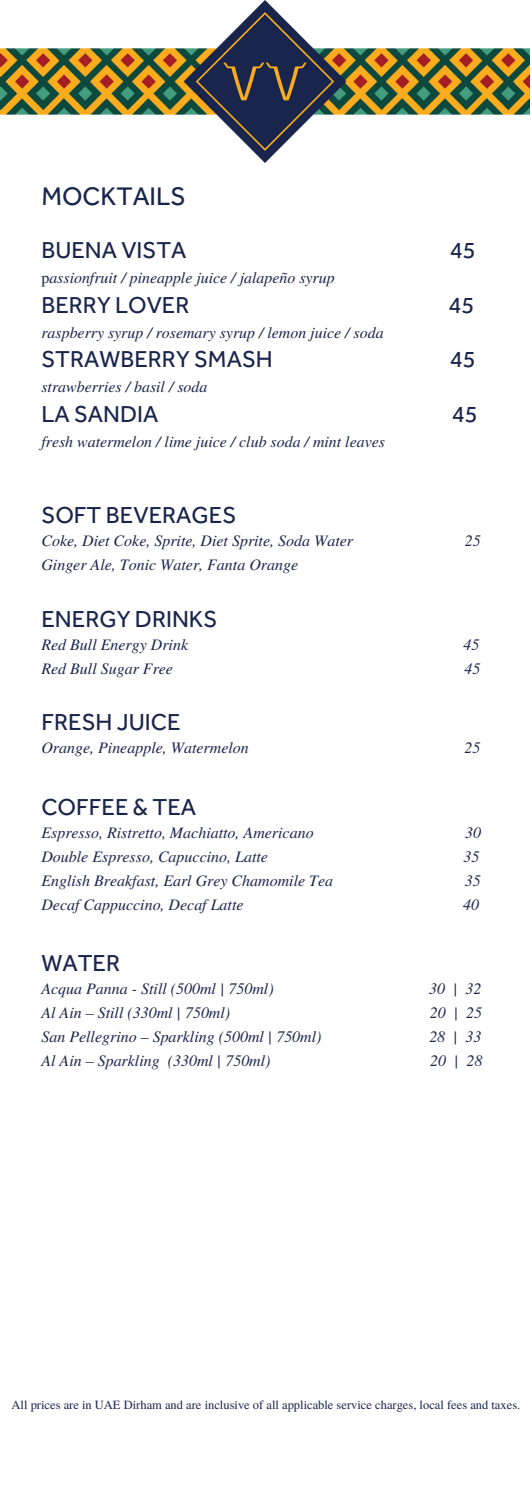
<style>
.page{position:relative;width:532px;height:1488px;background:#fff}
.page>*{position:absolute;margin:0;border:0;box-sizing:border-box;transform-origin:0 0}
.t1{font:26.38px "Effra";color:#1a254c}
.t2{font:23.88px "Effra";color:#1a254c}
.t3{font:italic 16px "Te X Gyre Termes";color:#1a254c}
.t4{font:italic 15.88px "Te X Gyre Termes";color:#1a254c}
.t5{font:12.5px "Te X Gyre Termes";color:#1a254c}
.s1{font-style:normal}
</style>
<div class="page">
<img style="left:0;top:0;width:529px;height:162px">
<p class="t1" style="left:41px;top:180px;width:146px">MOCKTAILS</p>
<p class="t2" style="left:41px;top:235px;width:146px">BUENA VISTA</p>
<p class="t2" style="left:449px;top:235px;width:27px">45</p>
<p class="t4" style="left:41px;top:266px;width:295px"><span class="s1">p</span>assionfruit / pineapple juice / jalapeño syrup</p>
<p class="t2" style="left:41px;top:290px;width:149px">BERRY LOVER</p>
<p class="t2" style="left:448px;top:290px;width:27px">45</p>
<p class="t4" style="left:41px;top:321px;width:343px">raspberry syrup / rosemary syrup / lemon juice / soda</p>
<p class="t2" style="left:41px;top:345px;width:233px">STRAWBERRY SMASH</p>
<p class="t2" style="left:449px;top:345px;width:27px">45</p>
<p class="t4" style="left:41px;top:375px;width:167px">strawberries / basil / soda</p>
<p class="t2" style="left:41px;top:399px;width:118px">LA SANDIA</p>
<p class="t2" style="left:452px;top:399px;width:27px">45</p>
<p class="t4" style="left:41px;top:430px;width:345px">fresh watermelon / lime juice / club soda / mint leaves</p>
<p class="t2" style="left:41px;top:500px;width:196px">SOFT BEVERAGES</p>
<p class="t3" style="left:41px;top:528px;width:313px">Coke, Diet Coke, Sprite, Diet Sprite, Soda Water</p>
<p class="t3" style="left:464px;top:528px;width:17px">25</p>
<p class="t3" style="left:41px;top:552px;width:258px">Ginger Ale, Tonic Water, Fanta Orange</p>
<p class="t2" style="left:41px;top:605px;width:177px">ENERGY DRINKS</p>
<p class="t3" style="left:41px;top:633px;width:148px">Red Bull Energy Drink</p>
<p class="t3" style="left:463px;top:633px;width:17px">45</p>
<p class="t3" style="left:41px;top:657px;width:133px">Red Bull Sugar Free</p>
<p class="t3" style="left:464px;top:657px;width:17px">45</p>
<p class="t2" style="left:41px;top:708px;width:141px">FRESH JUICE</p>
<p class="t3" style="left:41px;top:736px;width:209px">Orange, Pineapple, Watermelon</p>
<p class="t3" style="left:464px;top:736px;width:17px">25</p>
<p class="t2" style="left:41px;top:793px;width:156px">COFFEE &amp; TEA</p>
<p class="t3" style="left:41px;top:821px;width:274px">Espresso, Ristretto, Machiatto, Americano</p>
<p class="t3" style="left:465px;top:821px;width:17px">30</p>
<p class="t3" style="left:41px;top:845px;width:228px">Double Espresso, Capuccino, Latte</p>
<p class="t3" style="left:463px;top:845px;width:17px">35</p>
<p class="t3" style="left:41px;top:869px;width:293px">English Breakfast, Earl Grey Chamomile Tea</p>
<p class="t3" style="left:464px;top:869px;width:17px">35</p>
<p class="t3" style="left:41px;top:893px;width:204px">Decaf Cappuccino, Decaf Latte</p>
<p class="t3" style="left:463px;top:893px;width:17px">40</p>
<p class="t2" style="left:41px;top:948px;width:80px">WATER</p>
<p class="t3" style="left:41px;top:977px;width:234px">Acqua Panna - Still (500ml | 750ml)</p>
<p class="t3" style="left:429px;top:977px;width:54px">30 | 32</p>
<p class="t3" style="left:41px;top:1001px;width:190px">Al Ain – Still (330ml | 750ml)</p>
<p class="t3" style="left:429px;top:1001px;width:54px">20 | 25</p>
<p class="t3" style="left:41px;top:1024px;width:281px">San Pellegrino – Sparkling (500ml | 750ml)</p>
<p class="t3" style="left:429px;top:1024px;width:54px">28 | 33</p>
<p class="t3" style="left:41px;top:1048px;width:231px">Al Ain – Sparkling (330ml | 750ml)</p>
<p class="t3" style="left:430px;top:1048px;width:54px">20 | 28</p>
<p class="t5" style="left:12px;top:1395px;width:510px">All prices are in UAE Dirham and are inclusive of all applicable service charges, local fees and taxes.</p>
</div>
